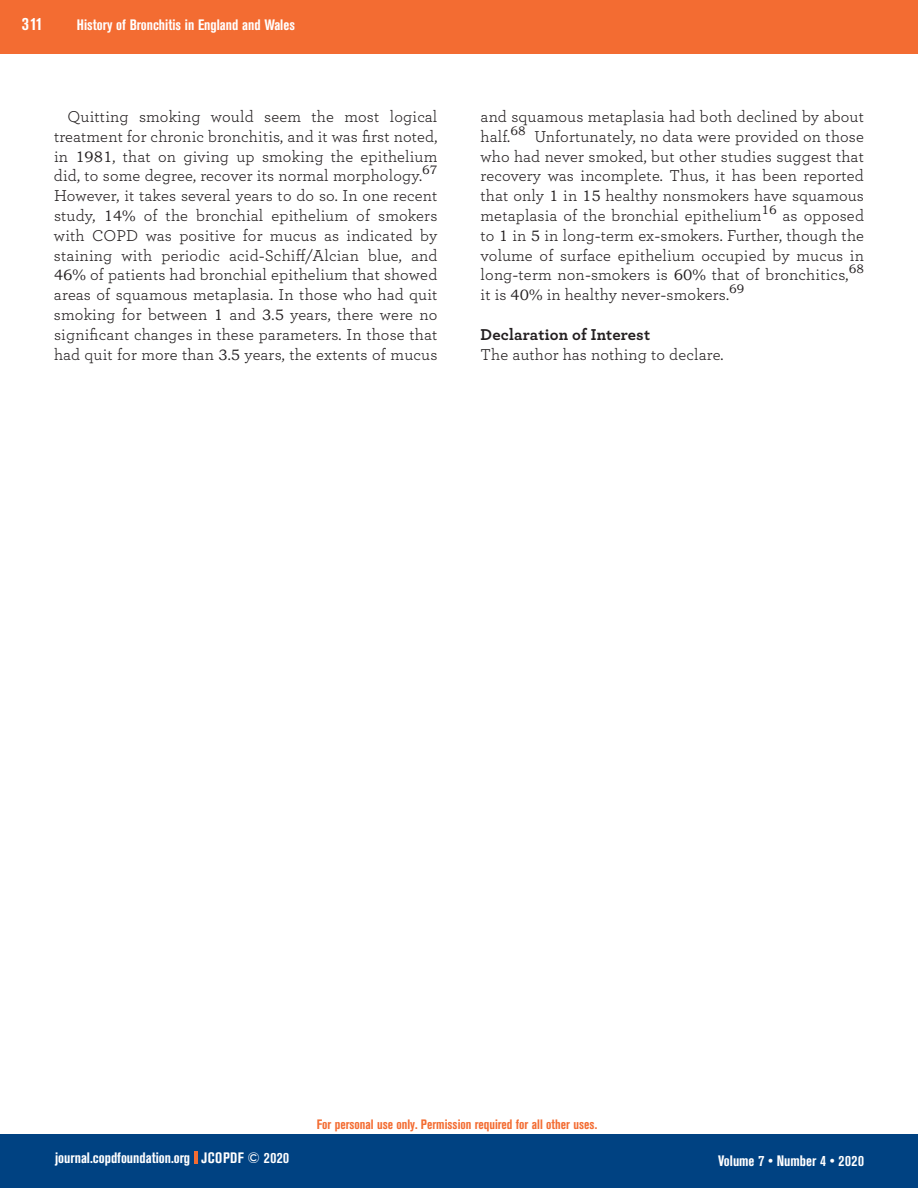
<style>
.page{position:relative;width:918px;height:1188px;background:#fff}
.page>*{position:absolute;margin:0;border:0;box-sizing:border-box;transform-origin:0 0}
.t1{font:700 condensed 18px "Akzidenz Grotesk BE";color:#fff}
.t2{font:16.5px/19.8px "Breathe";letter-spacing:.01em;color:#231f20;text-align:justify}
.t3{font:700 16.5px "Breathe";letter-spacing:.01em;color:#231f20}
.t4{font:700 condensed 15px "Akzidenz Grotesk BE";color:#fff}
.t5{font:700 condensed 13.5px "Akzidenz Grotesk BE";color:#f36c32}
.s1{font-family:"Bookman Old Style";font-size:15px}
</style>
<div class="page">
<div style="left:0;top:1134px;width:918px;height:54px;background:#004282"></div>
<div style="left:0;top:0;width:918px;height:54px;background:#f36c32"></div>
<svg style="left:194px;top:1152px;width:3px;height:12px"></svg>
<p class="t1" style="left:22px;top:13px;width:23px">311</p>
<p class="t4" style="left:77px;top:16px;width:220px">History of Bronchitis in England and Wales</p>
<p class="t2" style="left:54px;top:106px;width:385px;text-indent:14px">Quitting smoking would seem the most logical treatment for chronic bronchitis, and it was first noted, in <span class="s1">1981</span>, that on giving up smoking the epithelium did, to some degree, recover its normal morphology.<sup>67<br></sup>However, it takes several years to do so. In one recent study, <span class="s1">14%</span> of the bronchial epithelium of smokers with COPD was positive for mucus as indicated by staining with periodic acid<span class="s1">-</span>Schiff/Alcian blue, and <span class="s1">46%</span> of patients had bronchial epithelium that showed areas of squamous metaplasia. In those who had quit smoking for between <span class="s1">1</span> and <span class="s1">3</span>.<span class="s1">5</span> years, there were no significant changes in these parameters. In those that had quit for more than <span class="s1">3</span>.<span class="s1">5</span> years, the extents of mucus</p>
<p class="t2" style="left:481px;top:106px;width:385px">and squamous metaplasia had both declined by about half.<sup>68</sup> Unfortunately, no data were provided on those who had never smoked, but other studies suggest that recovery was incomplete. Thus, it has been reported that only <span class="s1">1</span> in <span class="s1">15</span> healthy nonsmokers have squamous metaplasia of the bronchial epithelium<sup>16</sup> as opposed to <span class="s1">1</span> in <span class="s1">5</span> in long<span class="s1">-</span>term ex<span class="s1">-</span>smokers. Further, though the volume of surface epithelium occupied by mucus in long<span class="s1">-</span>term non<span class="s1">-</span>smokers is <span class="s1">60%</span> that of bronchitics,<sup>68 </sup>it is <span class="s1">40%</span> in healthy never<span class="s1">-</span>smokers.<sup>69</sup></p>
<p class="t3" style="left:481px;top:321px;width:171px">Declaration of Interest</p>
<p class="t2" style="left:481px;top:343px;width:245px">The author has nothing to declare.</p>
<p class="t5" style="left:317px;top:1117px;width:282px">For personal use only. Permission required for all other uses.</p>
<p class="t4" style="left:55px;top:1149px;width:236px">journal.copdfoundation.org JCOPDF © 2020</p>
<p class="t4" style="left:718px;top:1152px;width:147px">Volume 7 • Number 4 • 2020</p>
</div>
